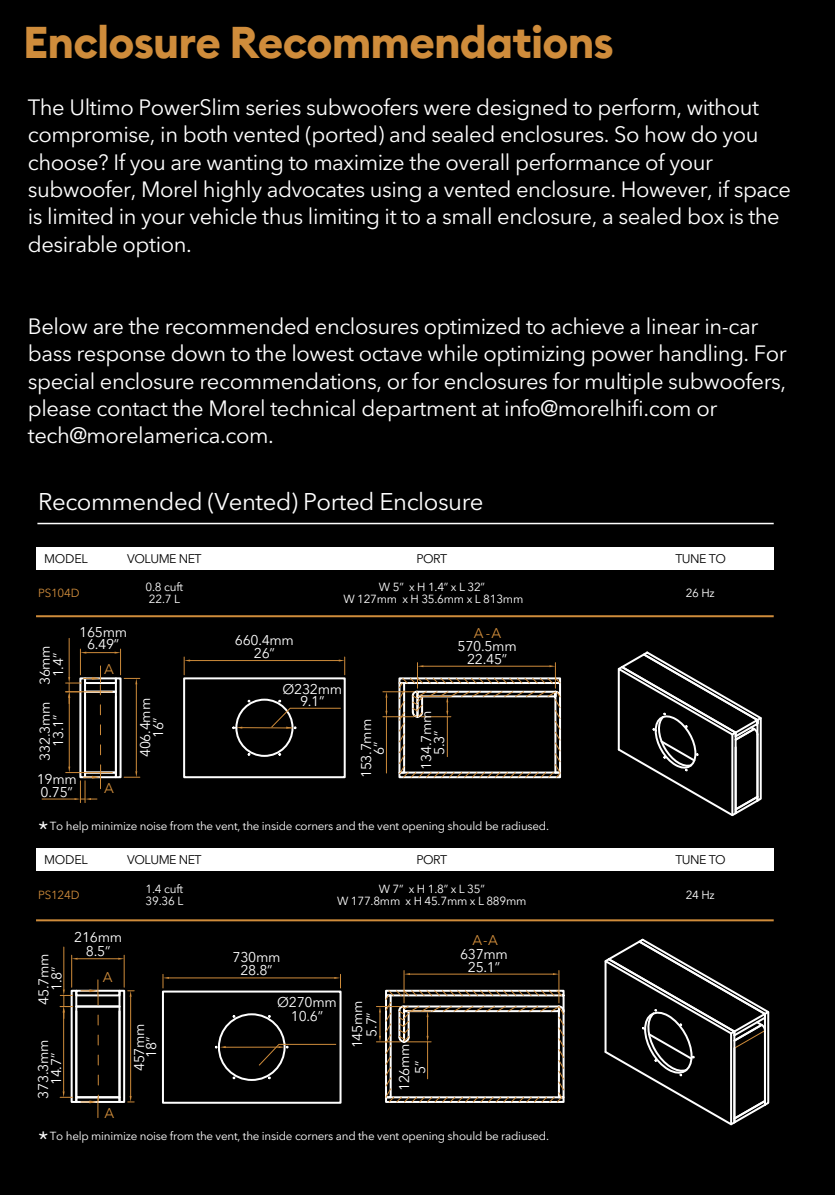
<style>
.page{position:relative;width:835px;height:1195px;background:#000}
.page>*{position:absolute;margin:0;border:0;box-sizing:border-box;transform-origin:0 0}
.t1{font:700 44.2px "Euclid Circular B";letter-spacing:-.02em;color:#cf8c3b}
.t2{font:24px "Avenir Next Cyr";letter-spacing:-.02em;color:#fff}
.t3{font:22px/27.4px "Avenir Next Cyr";letter-spacing:-.02em;color:#fff}
.t4{font:14px/12.4px "Avenir Next Cyr";letter-spacing:-.02em;color:#fff;text-align:center}
.t5{font:14px "Avenir Next Cyr";color:#cf8c3b}
.t6{font:12.4px "Avenir Next Cyr";letter-spacing:-.04em;color:#000}
.t7{font:11.6px/12.4px "Avenir Next Cyr";letter-spacing:-.02em;color:#fff}
.t8{font:11.6px "Avenir Next Cyr";letter-spacing:-.02em;color:#cf8c3b}
</style>
<div class="page">
<hr style="left:37px;top:523px;width:736px;height:1px;background:#fff">
<div style="left:36px;top:548px;width:737px;height:22px;background:#fff"></div>
<hr style="left:36px;top:615px;width:737px;height:2px;background:#cf8c3b">
<div style="left:36px;top:848px;width:737px;height:23px;background:#fff"></div>
<hr style="left:36px;top:919px;width:737px;height:2px;background:#cf8c3b">
<div style="left:118px;top:989px;width:7px;height:114px;border:2px solid #fff"></div>
<div style="left:385px;top:1096px;width:179px;height:7px;border:2px solid #fff"></div>
<hr style="left:63px;top:947px;width:1px;height:42px;background:#cf8c3b">
<hr style="left:130px;top:996px;width:1px;height:100px;background:#cf8c3b">
<svg style="left:128px;top:990px;width:6px;height:6px"></svg>
<svg style="left:128px;top:1096px;width:6px;height:6px"></svg>
<svg style="left:376px;top:990px;width:189px;height:112px"></svg>
<hr style="left:404px;top:970px;width:1px;height:33px;background:#cf8c3b">
<hr style="left:558px;top:970px;width:1px;height:33px;background:#cf8c3b">
<hr style="left:410px;top:974px;width:143px;height:1px;background:#cf8c3b">
<svg style="left:404px;top:973px;width:6px;height:2px"></svg>
<svg style="left:553px;top:973px;width:6px;height:2px"></svg>
<svg style="left:604px;top:938px;width:166px;height:188px"></svg>
<hr style="left:71px;top:955px;width:1px;height:32px;background:#cf8c3b">
<hr style="left:124px;top:955px;width:1px;height:32px;background:#cf8c3b">
<hr style="left:78px;top:958px;width:40px;height:1px;background:#cf8c3b">
<svg style="left:60px;top:980px;width:61px;height:137px"></svg>
<svg style="left:161px;top:974px;width:181px;height:130px"></svg>
<div style="left:235px;top:698px;width:58px;height:59px;border:2px solid #fff;border-radius:50%"></div>
<svg style="left:247px;top:752px;width:4px;height:4px"></svg>
<svg style="left:247px;top:699px;width:4px;height:4px"></svg>
<svg style="left:277px;top:752px;width:5px;height:4px"></svg>
<div style="left:183px;top:677px;width:163px;height:101px;border:2px solid #fff"></div>
<svg style="left:617px;top:651px;width:145px;height:166px"></svg>
<hr style="left:69px;top:638px;width:1px;height:39px;background:#cf8c3b">
<hr style="left:190px;top:660px;width:149px;height:1px;background:#cf8c3b">
<svg style="left:184px;top:657px;width:6px;height:18px"></svg>
<svg style="left:339px;top:657px;width:6px;height:18px"></svg>
<hr style="left:242px;top:727px;width:50px;height:1px;background:#cf8c3b">
<svg style="left:232px;top:725px;width:10px;height:5px"></svg>
<hr style="left:42px;top:798px;width:32px;height:1px;background:#cf8c3b">
<hr style="left:383px;top:691px;width:31px;height:1px;background:#cf8c3b">
<hr style="left:383px;top:716px;width:31px;height:1px;background:#cf8c3b">
<hr style="left:386px;top:717px;width:1px;height:56px;background:#cf8c3b">
<svg style="left:385px;top:692px;width:2px;height:25px"></svg>
<svg style="left:399px;top:662px;width:163px;height:116px"></svg>
<svg style="left:66px;top:649px;width:74px;height:153px"></svg>
<svg style="left:271px;top:699px;width:70px;height:31px"></svg>
<h1 class="t1" style="left:23px;top:14px;width:592px">Enclosure Recommendations</h1>
<p class="t3" style="left:28px;top:93px;width:765px">The Ultimo PowerSlim series subwoofers were designed to perform, without compromise, in both vented (ported) and sealed enclosures. So how do you choose? If you are wanting to maximize the overall performance of your subwoofer, Morel highly advocates using a vented enclosure. However, if space is limited in your vehicle thus limiting it to a small enclosure, a sealed box is the desirable option.</p>
<p class="t3" style="left:28px;top:312px;width:760px">Below are the recommended enclosures optimized to achieve a linear in-car bass response down to the lowest octave while optimizing power handling. For special enclosure recommendations, or for enclosures for multiple subwoofers, please contact the Morel technical department at info@morelhifi.com or tech@morelamerica.com.</p>
<p class="t2" style="left:38px;top:487px;width:447px">Recommended (Vented) Ported Enclosure</p>
<p class="t6" style="left:44px;top:551px;width:45px">MODEL</p>
<p class="t6" style="left:127px;top:551px;width:76px">VOLUME NET</p>
<p class="t6" style="left:416px;top:551px;width:32px">PORT</p>
<p class="t8" style="left:38px;top:586px;width:43px">PS104D</p>
<p class="t6" style="left:675px;top:551px;width:52px">TUNE TO</p>
<p class="t7" style="left:146px;top:580px;width:39px">0.8 cuft<br>22.7 L</p>
<p class="t7" style="left:343px;top:580px;width:181px;text-align:center">W 5” x H 1.4” x L 32”<br>W 127mm x H 35.6mm x L 813mm</p>
<p class="t7" style="left:685px;top:586px;width:31px">26 Hz</p>
<p class="t4" style="left:79px;top:625px;width:49px">165mm<br>6.49”</p>
<p class="t4" style="left:39px;top:685px;width:42px;rotate:-90deg">36mm</p>
<p class="t4" style="left:39px;top:760px;width:61px;rotate:-90deg">332.3mm</p>
<p class="t4" style="left:41px;top:785px;width:34px">0.75”</p>
<p class="t4" style="left:52px;top:677px;width:26px;rotate:-90deg">1.4”</p>
<p class="t5" style="left:104px;top:661px;width:11px">A</p>
<p class="t4" style="left:52px;top:747px;width:34px;rotate:-90deg">13.1”</p>
<p class="t4" style="left:37px;top:773px;width:42px">19mm</p>
<p class="t5" style="left:104px;top:780px;width:11px">A</p>
<p class="t4" style="left:139px;top:757px;width:61px;rotate:-90deg">406.4mm</p>
<p class="t4" style="left:152px;top:738px;width:23px;rotate:-90deg">16”</p>
<p class="t4" style="left:235px;top:634px;width:61px">660.4mm</p>
<p class="t4" style="left:282px;top:682px;width:61px">Ø232mm<br>9.1”</p>
<p class="t4" style="left:254px;top:647px;width:23px">26”</p>
<p class="t5" style="left:474px;top:624px;width:29px">A-A</p>
<p class="t4" style="left:457px;top:640px;width:61px">570.5mm</p>
<p class="t4" style="left:467px;top:652px;width:42px">22.45”</p>
<p class="t4" style="left:360px;top:778px;width:61px;rotate:-90deg">153.7mm</p>
<p class="t4" style="left:420px;top:770px;width:61px;rotate:-90deg">134.7mm<br>5.3”</p>
<p class="t4" style="left:373px;top:755px;width:15px;rotate:-90deg">6”</p>
<p class="t7" style="left:50px;top:819px;width:500px">To help minimize noise from the vent, the inside corners and the vent opening should be radiused.</p>
<p class="t3" style="left:38px;top:815px;width:11px">*</p>
<p class="t6" style="left:44px;top:852px;width:45px">MODEL</p>
<p class="t6" style="left:127px;top:852px;width:76px">VOLUME NET</p>
<p class="t6" style="left:416px;top:852px;width:32px">PORT</p>
<p class="t6" style="left:675px;top:852px;width:52px">TUNE TO</p>
<p class="t8" style="left:38px;top:887px;width:43px">PS124D</p>
<p class="t7" style="left:146px;top:882px;width:39px">1.4 cuft<br>39.36 L</p>
<p class="t7" style="left:337px;top:882px;width:191px;text-align:center">W 7” x H 1.8” x L 35”<br>W 177.8mm x H 45.7mm x L 889mm</p>
<p class="t7" style="left:685px;top:888px;width:31px">24 Hz</p>
<p class="t4" style="left:37px;top:1004px;width:53px;rotate:-90deg">45.7mm</p>
<p class="t4" style="left:37px;top:1098px;width:61px;rotate:-90deg">373.3mm</p>
<p class="t4" style="left:50px;top:991px;width:26px;rotate:-90deg">1.8”</p>
<p class="t4" style="left:50px;top:1085px;width:34px;rotate:-90deg">14.7”</p>
<p class="t4" style="left:74px;top:931px;width:49px">216mm</p>
<p class="t4" style="left:86px;top:945px;width:26px">8.5”</p>
<p class="t5" style="left:103px;top:969px;width:11px">A</p>
<p class="t5" style="left:104px;top:1104px;width:11px">A</p>
<p class="t4" style="left:133px;top:1071px;width:49px;line-height:11.8px;rotate:-90deg">457mm<br>18”</p>
<p class="t5" style="left:472px;top:931px;width:27px">A-A</p>
<p class="t4" style="left:232px;top:951px;width:49px">730mm</p>
<p class="t4" style="left:240px;top:964px;width:34px">28.8”</p>
<p class="t4" style="left:460px;top:948px;width:49px">637mm<br>25.1”</p>
<p class="t4" style="left:277px;top:996px;width:61px">Ø270mm</p>
<p class="t4" style="left:291px;top:1010px;width:34px">10.6”</p>
<p class="t4" style="left:351px;top:1048px;width:49px;rotate:-90deg">145mm</p>
<p class="t4" style="left:365px;top:1036px;width:26px;rotate:-90deg">5.7”</p>
<p class="t4" style="left:398px;top:1091px;width:49px;rotate:-90deg">126mm</p>
<p class="t4" style="left:414px;top:1074px;width:15px;rotate:-90deg">5”</p>
<p class="t7" style="left:50px;top:1130px;width:500px">To help minimize noise from the vent, the inside corners and the vent opening should be radiused.</p>
<p class="t3" style="left:38px;top:1126px;width:11px">*</p>
</div>
